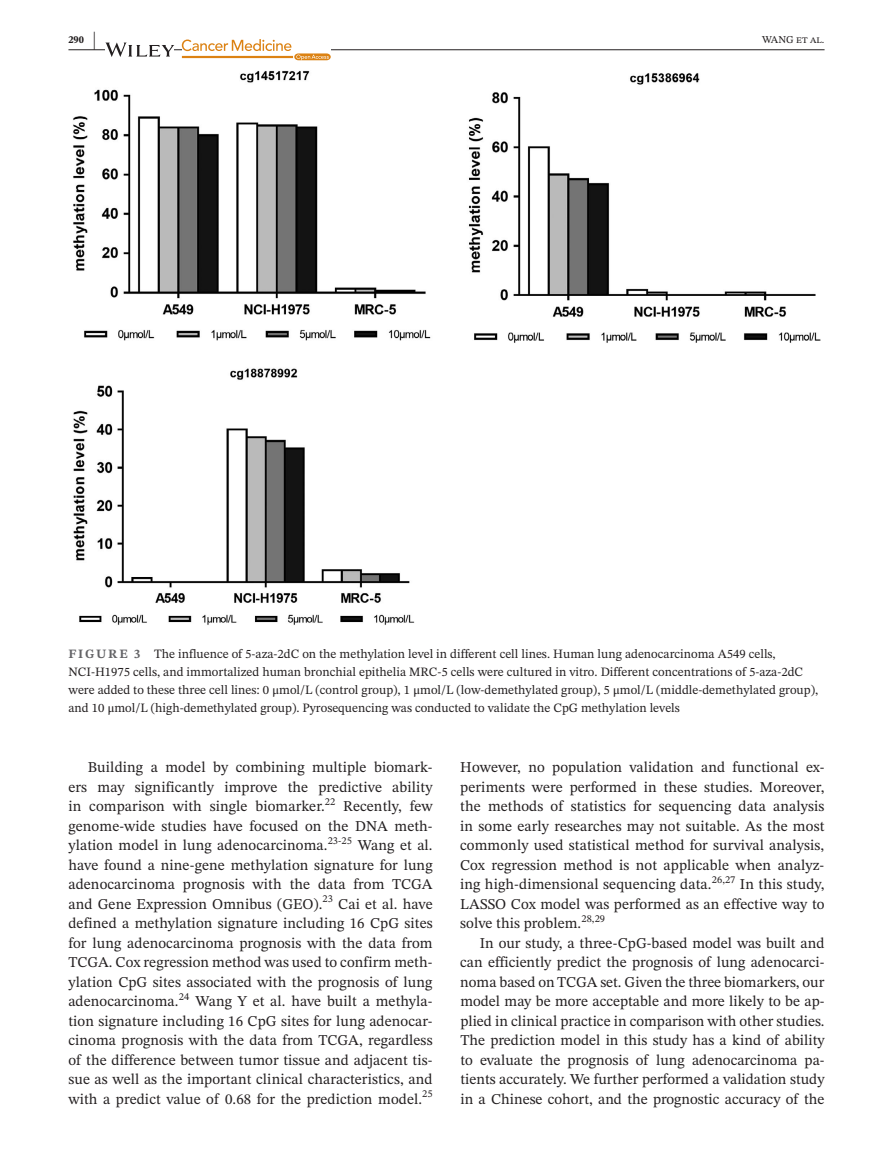
<style>
.page{position:relative;width:893px;height:1174px;background:#fff}
.page>*{position:absolute;margin:0;border:0;box-sizing:border-box;transform-origin:0 0}
.t1{font:15px/19.5px "STIX Two Text";letter-spacing:.005em;color:#231f20;text-align:justify}
.t2{font:12.75px/18px "STIX Two Text";color:#231f20}
.t3{font:10.5px "STIX Two Text";letter-spacing:.005em;color:#231f20}
.t4{font:700 10.5px "STIX Two Text";color:#231f20}
.s1{font-size:21px}
.s2{font-weight:700;color:#636366}
.s3{font-family:"STIX"}
</style>
<div class="page">
<hr style="left:68px;top:49px;width:756px;height:1px;background:#231f20">
<svg style="left:105px;top:43px;width:69px;height:14px"></svg>
<svg style="left:182px;top:39px;width:149px;height:21px"></svg>
<img style="left:73px;top:70px;width:748px;height:555px">
<p class="t4" style="left:68px;top:32px;width:29px">290 <span class="s1">|</span></p>
<p class="t3" style="left:762px;top:32px;width:64px">WANG et al.</p>
<p class="t2" style="left:68px;top:644px;width:751px"><span class="s2">FIGURE 3</span> The influence of 5-aza-2dC on the methylation level in different cell lines. Human lung adenocarcinoma A549 cells, NCI-H1975 cells, and immortalized human bronchial epithelia MRC-5 cells were cultured in vitro. Different concentrations of 5-aza-2dC were added to these three cell lines: 0 <span class="s3">μ</span>mol/L (control group), 1 <span class="s3">μ</span>mol/L (low-demethylated group), 5 <span class="s3">μ</span>mol/L (middle-demethylated group), and 10 <span class="s3">μ</span>mol/L (high-demethylated group). Pyrosequencing was conducted to validate the CpG methylation levels</p>
<p class="t1" style="left:68px;top:757px;width:366px;text-indent:20px">Building a model by combining multiple biomark&shy;ers may significantly improve the predictive ability in comparison with single biomarker.</p>
<p class="t3" style="left:325px;top:793px;width:12px">22</p>
<p class="t1" style="left:68px;top:796px;width:366px;text-indent:275px">Recently, few genome-wide studies have focused on the DNA meth&shy;ylation model in lung adenocarcinoma.</p>
<p class="t3" style="left:328px;top:832px;width:26px">23-25</p>
<p class="t1" style="left:68px;top:835px;width:366px;text-indent:289px">Wang et al. have found a nine‑gene methylation signature for lung adenocarcinoma prognosis with the data from TCGA and Gene Expression Omnibus (GEO).</p>
<p class="t3" style="left:323px;top:891px;width:12px">23</p>
<p class="t1" style="left:68px;top:894px;width:366px;text-indent:270px">Cai et al. have defined a methylation signature including 16 CpG sites for lung adenocarcinoma prognosis with the data from TCGA. Cox regression method was used to confirm meth&shy;ylation CpG sites associated with the prognosis of lung adenocarcinoma.</p>
<p class="t3" style="left:179px;top:988px;width:12px">24</p>
<p class="t1" style="left:68px;top:991px;width:366px;text-indent:127px">Wang Y et al. have built a methyla&shy;tion signature including 16 CpG sites for lung adenocar&shy;cinoma prognosis with the data from TCGA, regardless of the difference between tumor tissue and adjacent tis&shy;sue as well as the important clinical characteristics, and with a predict value of 0.68 for the prediction model.</p>
<p class="t3" style="left:422px;top:1086px;width:12px">25</p>
<p class="t1" style="left:460px;top:757px;width:366px">However, no population validation and functional ex&shy;periments were performed in these studies. Moreover, the methods of statistics for sequencing data analysis in some early researches may not suitable. As the most commonly used statistical method for survival analysis, Cox regression method is not applicable when analyz&shy;ing high-dimensional sequencing data.<sup>26,27</sup> In this study, LASSO Cox model was performed as an effective way to solve this problem.</p>
<p class="t3" style="left:581px;top:910px;width:25px">28,29</p>
<p class="t1" style="left:460px;top:933px;width:366px;text-indent:20px">In our study, a three-CpG-based model was built and can efficiently predict the prognosis of lung adenocarci&shy;noma based on TCGA set. Given the three biomarkers, our model may be more acceptable and more likely to be ap&shy;plied in clinical practice in comparison with other studies.<br>The prediction model in this study has a kind of ability to evaluate the prognosis of lung adenocarcinoma pa&shy;tients accurately. We further performed a validation study in a Chinese cohort, and the prognostic accuracy of the</p>
</div>
